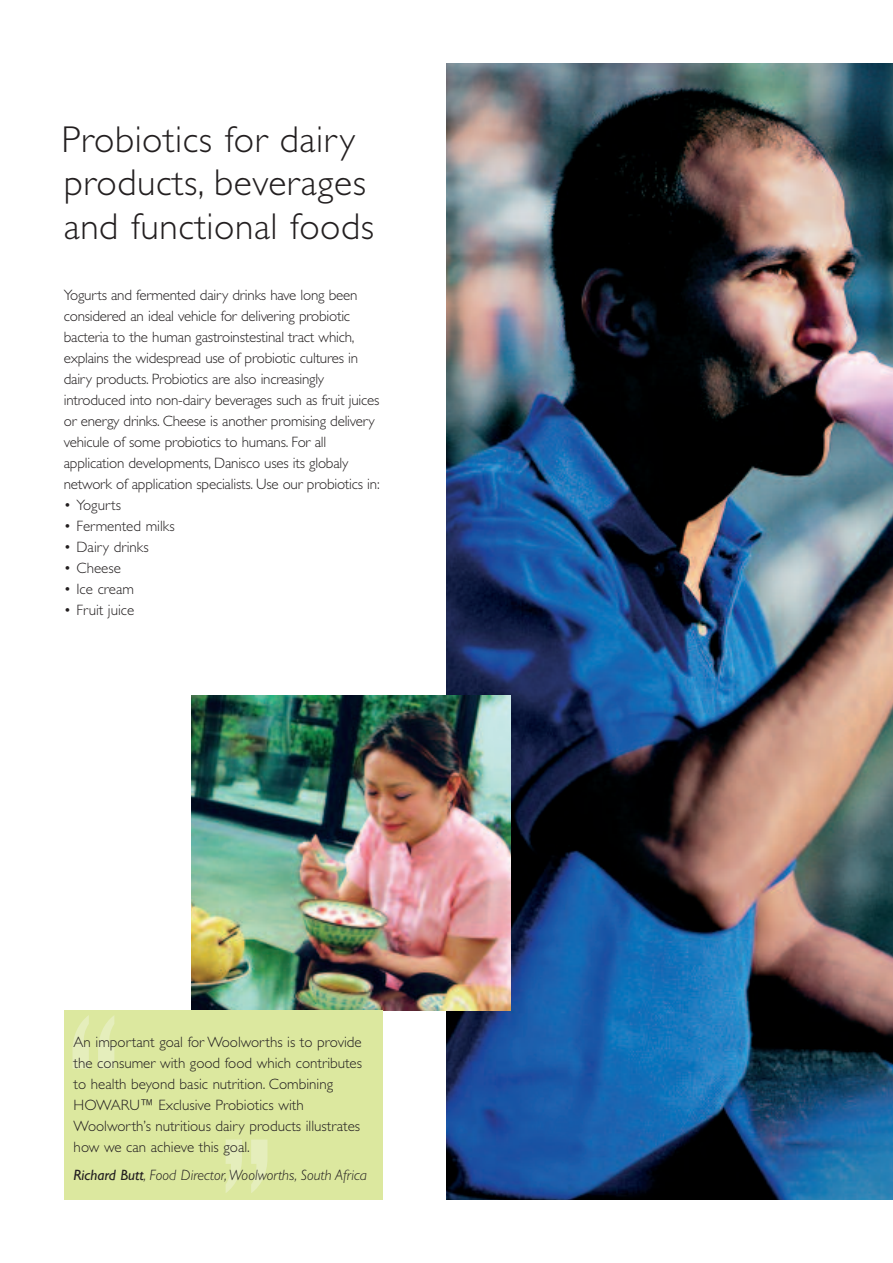
<style>
.page{position:relative;width:893px;height:1263px;background:#fff}
.page>*{position:absolute;margin:0;border:0;box-sizing:border-box;transform-origin:0 0}
.t1{font:300 251.1px "Gill Sans";color:#e5eebc}
.t2{font:300 37.5px/43.5px "Gill Sans";letter-spacing:.015em;color:#231f20}
.t3{font:300 15px/21px "Gill Sans";letter-spacing:-.015em;color:#231f20}
.t4{font:italic 300 15px "Gill Sans";color:#231f20}
.s1{font-weight:400}
</style>
<div class="page">
<img style="left:446px;top:63px;width:447px;height:1137px">
<img style="left:192px;top:695px;width:318px;height:315px">
<div style="left:64px;top:1010px;width:319px;height:190px;background:#dce89f"></div>
<h2 class="t2" style="left:61px;top:121px;width:314px">Probiotics for dairy products, beverages and functional foods</h2>
<p class="t3" style="left:64px;top:286px;width:317px">Yogurts and fermented dairy drinks have long been considered an ideal vehicle for delivering probiotic bacteria to the human gastroinstestinal tract which, explains the widespread use of probiotic cultures in dairy products. Probiotics are also increasingly introduced into non-dairy beverages such as fruit juices or energy drinks. Cheese is another promising delivery vehicule of some probiotics to humans. For all application developments, Danisco uses its globaly network of application specialists. Use our probiotics in:</p>
<p class="t3" style="left:64px;top:496px;width:59px">• Yogurts</p>
<p class="t3" style="left:64px;top:517px;width:112px">• Fermented milks</p>
<p class="t3" style="left:64px;top:538px;width:86px">• Dairy drinks</p>
<p class="t3" style="left:64px;top:559px;width:59px">• Cheese</p>
<p class="t3" style="left:64px;top:580px;width:72px">• Ice cream</p>
<p class="t3" style="left:64px;top:601px;width:72px">• Fruit juice</p>
<h1 class="t1" style="left:84px;top:1007px;width:46px">‘</h1>
<p class="t3" style="left:74px;top:1033px;width:290px">An important goal for Woolworths is to provide the consumer with good food which contributes to health beyond basic nutrition. Combining HOWARU™ Exclusive Probiotics with Woolworth’s nutritious dairy products illustrates how we can achieve this goal.</p>
<p class="t4" style="left:74px;top:1169px;width:295px"><span class="s1">Richard Butt</span>, Food Director,Woolworths, South Africa</p>
<h1 class="t1" style="left:282px;top:1201px;width:46px;rotate:-180deg">‘</h1>
</div>
